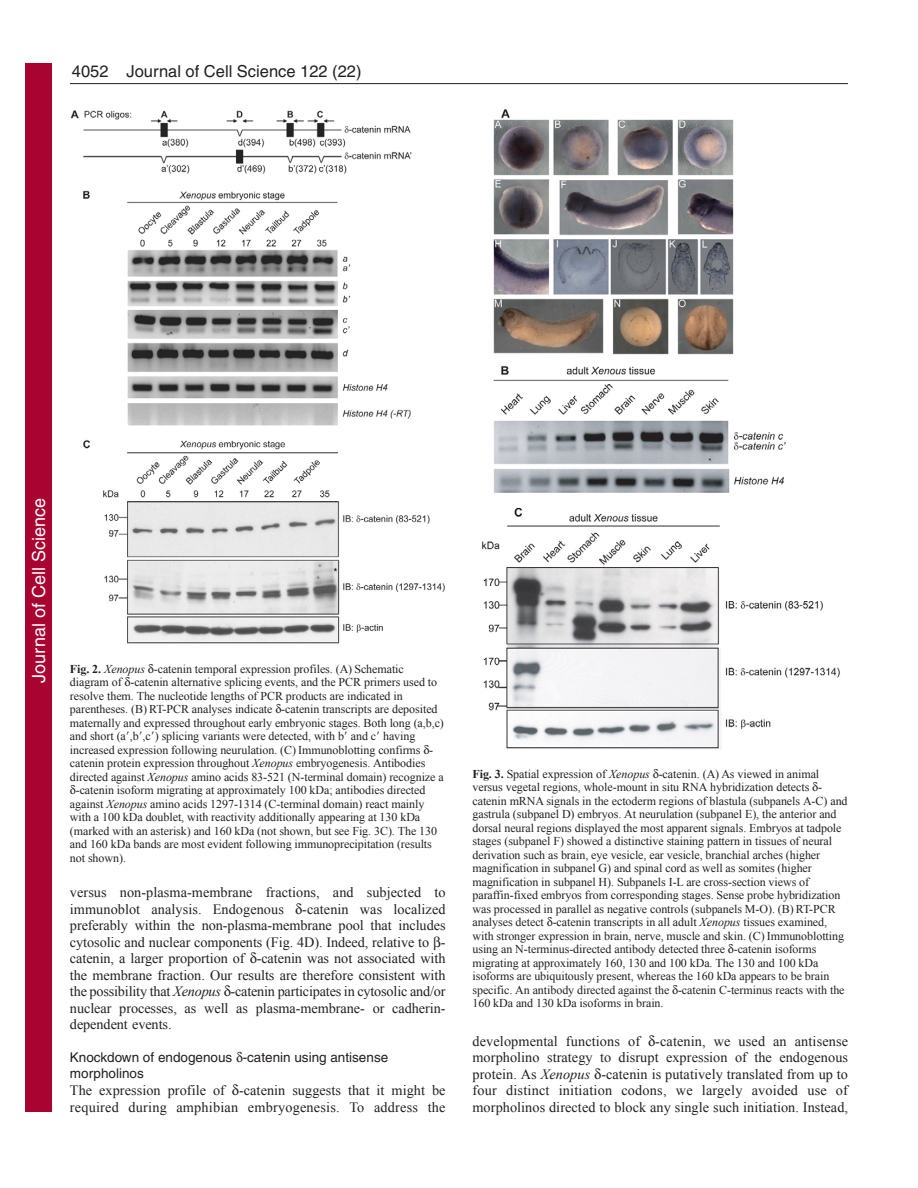
<style>
.page{position:relative;width:918px;height:1188px;background:#fff}
.page>*{position:absolute;margin:0;border:0;box-sizing:border-box;transform-origin:0 0}
.t1{font:18px "Helvetica";color:#fff}
.t2{font:16.5px "Helvetica";color:#231f20}
.t3{font:14.25px/16.5px "Times New Roman";letter-spacing:.005em;color:#231f20}
.t4{font:13.5px/16.5px "Helvetica";color:#231f20}
.t5{font:12px/13.5px "Times New Roman";letter-spacing:-.005em;color:#231f20}
.s1{font-weight:700}
.s2{font-style:italic}
.s3{font-family:"Mathematical Pi One"}
</style>
<div class="page">
<hr style="left:70px;top:83px;width:778px;height:1px;background:#231f20">
<img style="left:70px;top:110px;width:375px;height:534px">
<img style="left:482px;top:109px;width:358px;height:641px">
<div style="left:26px;top:64px;width:26px;height:1048px;background:#a90332"></div>
<h2 class="t2" style="left:72px;top:65px;width:38px">4052</h2>
<h2 class="t2" style="left:127px;top:65px;width:237px">Journal of Cell Science 122 (22)</h2>
<h1 class="t1" style="left:28px;top:683px;width:186px;rotate:-90deg">Journal of Cell Science</h1>
<p class="t5" style="left:70px;top:662px;width:335px"><span class="s1">Fig. 2.</span> <span class="s2">Xenopus</span> -catenin temporal expression profiles. (A) Schematic</p>
<p class="t5" style="left:70px;top:676px;width:369px">diagram of -catenin alternative splicing events, and the PCR primers used to</p>
<p class="t5" style="left:70px;top:689px;width:334px">resolve them. The nucleotide lengths of PCR products are indicated in</p>
<p class="t5" style="left:70px;top:703px;width:369px">parentheses. (B) RT-PCR analyses indicate -catenin transcripts are deposited</p>
<p class="t5" style="left:70px;top:716px;width:376px">maternally and expressed throughout early embryonic stages. Both long (a,b,c)</p>
<p class="t5" style="left:70px;top:730px;width:347px">and short (a<span class="s3">-</span>,b<span class="s3">-</span>,c<span class="s3">-</span>) splicing variants were detected, with b<span class="s3">-</span> and c<span class="s3">-</span> having</p>
<p class="t5" style="left:70px;top:743px;width:365px">increased expression following neurulation. (C) Immunoblotting confirms -</p>
<p class="t5" style="left:70px;top:757px;width:357px">catenin protein expression throughout <span class="s2">Xenopus</span> embryogenesis. Antibodies</p>
<p class="t5" style="left:70px;top:770px;width:375px">directed against <span class="s2">Xenopus</span> amino acids 83-521 (N-terminal domain) recognize a</p>
<p class="t5" style="left:76px;top:784px;width:351px">-catenin isoform migrating at approximately 100 kDa; antibodies directed</p>
<p class="t5" style="left:70px;top:797px;width:356px">against <span class="s2">Xenopus</span> amino acids 1297-1314 (C-terminal domain) react mainly</p>
<p class="t5" style="left:70px;top:811px;width:352px">with a 100 kDa doublet, with reactivity additionally appearing at 130 kDa</p>
<p class="t5" style="left:70px;top:824px;width:369px">(marked with an asterisk) and 160 kDa (not shown, but see Fig. 3C). The 130</p>
<p class="t5" style="left:70px;top:838px;width:363px">and 160 kDa bands are most evident following immunoprecipitation (results</p>
<p class="t5" style="left:70px;top:851px;width:58px">not shown).</p>
<p class="t3" style="left:70px;top:884px;width:377px">versus non-plasma-membrane fractions, and subjected to immunoblot analysis. Endogenous</p>
<p class="t3" style="left:70px;top:900px;width:377px;text-align:justify;text-indent:232px">-catenin was localized preferably within the non-plasma-membrane pool that includes cytosolic and nuclear components (Fig. 4D). Indeed, relative to - catenin, a larger proportion of -catenin was not associated with the membrane fraction. Our results are therefore consistent with the possibility that <span class="s2">Xenopus</span> -catenin participates in cytosolic and/or nuclear processes, as well as plasma-membrane- or cadherin&shy;dependent events.</p>
<p class="t4" style="left:70px;top:1050px;width:320px">Knockdown of endogenous -catenin using antisense morpholinos</p>
<p class="t3" style="left:70px;top:1082px;width:377px">The expression profile of -catenin suggests that it might be required during amphibian embryogenesis. To address the</p>
<p class="t5" style="left:472px;top:767px;width:377px"><span class="s1">Fig. 3.</span> Spatial expression of <span class="s2">Xenopus</span> -catenin. (A) As viewed in animal versus vegetal regions, whole-mount in situ RNA hybridization detects - catenin mRNA signals in the ectoderm regions of blastula (subpanels A-C) and gastrula (subpanel D) embryos. At neurulation (subpanel E), the anterior and dorsal neural regions displayed the most apparent signals. Embryos at tadpole stages (subpanel F) showed a distinctive staining pattern in tissues of neural derivation such as brain, eye vesicle, ear vesicle, branchial arches (higher magnification in subpanel G) and spinal cord as well as somites (higher magnification in subpanel H). Subpanels I-L are cross-section views of paraffin-fixed embryos from corresponding stages. Sense probe hybridization was processed in parallel as negative controls (subpanels M-O). (B) RT-PCR analyses detect -catenin transcripts in all adult <span class="s2">Xenopus</span> tissues examined, with stronger expression in brain, nerve, muscle and skin. (C) Immunoblotting using an N-terminus-directed antibody detected three -catenin isoforms migrating at approximately 160, 130 and 100 kDa. The 130 and 100 kDa isoforms are ubiquitously present, whereas the 160 kDa appears to be brain specific. An antibody directed against the -catenin C-terminus reacts with the 160 kDa and 130 kDa isoforms in brain.</p>
<p class="t3" style="left:472px;top:1032px;width:377px;text-align:justify">developmental functions of -catenin, we used an antisense morpholino strategy to disrupt expression of the endogenous protein. As <span class="s2">Xenopus</span> -catenin is putatively translated from up to four distinct initiation codons, we largely avoided use of morpholinos directed to block any single such initiation. Instead,</p>
</div>
